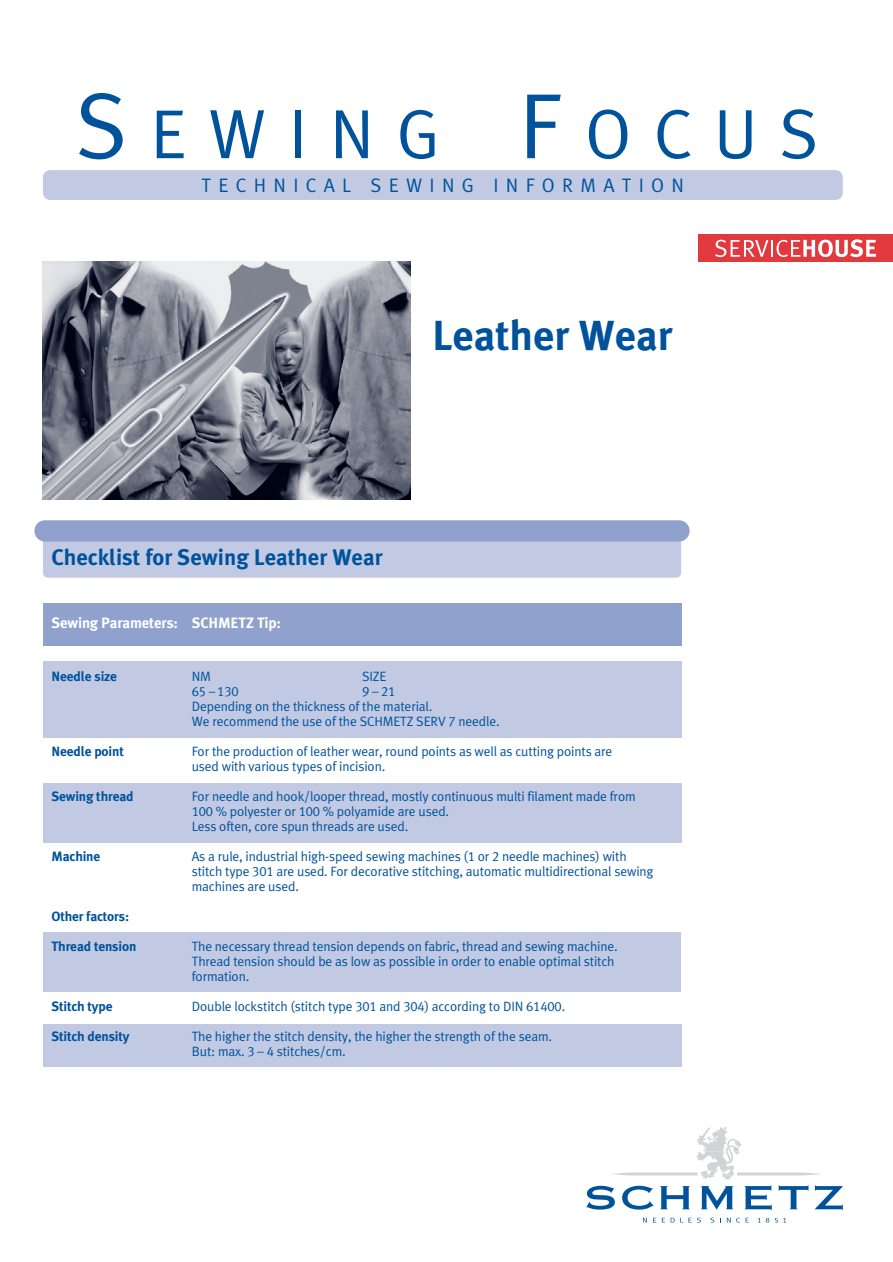
<style>
.page{position:relative;width:893px;height:1262px;background:#fff}
.page>*{position:absolute;margin:0;border:0;box-sizing:border-box;transform-origin:0 0}
.t1{font:69.75px "Meta Caps";letter-spacing:.33em;color:#00529b}
.t2{font:700 42px "Schmetz";color:#00529b}
.t3{font:700 22.5px "Schmetz";color:#00529b}
.t4{font:19.5px "Schmetz Normal";letter-spacing:.375em;color:#00529b}
.t5{font:700 15px "Schmetz";letter-spacing:-.01em;color:#fff}
.t6{font:13.5px/15px "Schmetz Normal";letter-spacing:-.01em;color:#00529b}
.t7{font:700 13.5px "Schmetz";letter-spacing:-.01em;color:#00529b}
.s1{font-size:93px}
</style>
<div class="page">
<div style="left:698px;top:234px;width:194px;height:27px;background:#e1393e"></div>
<svg style="left:715px;top:239px;width:161px;height:18px"></svg>
<div style="left:43px;top:170px;width:799px;height:30px;background:#c1c9e3;border-radius:7px"></div>
<svg style="left:643px;top:1217px;width:4px;height:5px"></svg>
<svg style="left:653px;top:1217px;width:21px;height:5px"></svg>
<svg style="left:680px;top:1217px;width:11px;height:5px"></svg>
<svg style="left:697px;top:1217px;width:4px;height:5px"></svg>
<svg style="left:710px;top:1217px;width:4px;height:5px"></svg>
<svg style="left:720px;top:1217px;width:10px;height:5px"></svg>
<svg style="left:736px;top:1217px;width:12px;height:5px"></svg>
<svg style="left:757px;top:1217px;width:29px;height:5px"></svg>
<svg style="left:586px;top:1127px;width:256px;height:83px"></svg>
<img style="left:43px;top:262px;width:368px;height:238px">
<div style="left:43px;top:531px;width:638px;height:46px;background:#c1c9e3;border-radius:5px"></div>
<div style="left:34px;top:520px;width:655px;height:21px;background:#90a1cd;border-radius:11px"></div>
<div style="left:43px;top:603px;width:638px;height:42px;background:#90a1cd"></div>
<div style="left:43px;top:660px;width:638px;height:77px;background:#c1c9e3"></div>
<div style="left:43px;top:932px;width:637px;height:59px;background:#c1c9e3"></div>
<div style="left:43px;top:1024px;width:638px;height:43px;background:#c1c9e3"></div>
<div style="left:43px;top:783px;width:638px;height:59px;background:#c1c9e3"></div>
<h1 class="t1" style="left:76px;top:93px;width:744px"><span class="s1">S</span>EWING <span class="s1">F</span>OCUS</h1>
<h3 class="t4" style="left:201px;top:178px;width:484px">TECHNICAL SEWING INFORMATION</h3>
<h2 class="t2" style="left:432px;top:319px;width:242px">Leather Wear</h2>
<h3 class="t3" style="left:51px;top:548px;width:332px">Checklist for Sewing Leather Wear</h3>
<p class="t5" style="left:51px;top:617px;width:231px">Sewing Parameters: SCHMETZ Tip:</p>
<p class="t7" style="left:51px;top:671px;width:67px">Needle size</p>
<p class="t6" style="left:192px;top:669px;width:21px">NM</p>
<p class="t6" style="left:362px;top:669px;width:26px">SIZE</p>
<p class="t6" style="left:192px;top:684px;width:48px">65 – 130</p>
<p class="t6" style="left:192px;top:684px;width:309px;text-indent:170px">9 – 21<br>Depending on the thickness of the material.<br>We recommend the use of the SCHMETZ SERV 7 needle.</p>
<p class="t7" style="left:51px;top:746px;width:74px">Needle point</p>
<p class="t6" style="left:192px;top:744px;width:422px">For the production of leather wear, round points as well as cutting points are used with various types of incision.</p>
<p class="t7" style="left:51px;top:791px;width:84px">Sewing thread</p>
<p class="t6" style="left:192px;top:789px;width:445px">For needle and hook/looper thread, mostly continuous multi filament made from<br>100 % polyester or 100 % polyamide are used.<br>Less often, core spun threads are used.</p>
<p class="t7" style="left:51px;top:851px;width:50px">Machine</p>
<p class="t6" style="left:192px;top:849px;width:463px">As a rule, industrial high-speed sewing machines (1 or 2 needle machines) with stitch type 301 are used. For decorative stitching, automatic multidirectional sewing machines are used.</p>
<p class="t7" style="left:51px;top:911px;width:79px">Other factors:</p>
<p class="t7" style="left:51px;top:941px;width:86px">Thread tension</p>
<p class="t6" style="left:192px;top:939px;width:427px">The necessary thread tension depends on fabric, thread and sewing machine.<br>Thread tension should be as low as possible in order to enable optimal stitch formation.</p>
<p class="t7" style="left:51px;top:1001px;width:63px">Stitch type</p>
<p class="t6" style="left:192px;top:999px;width:375px">Double lockstitch (stitch type 301 and 304) according to DIN 61400.</p>
<p class="t7" style="left:51px;top:1031px;width:80px">Stitch density</p>
<p class="t6" style="left:192px;top:1029px;width:362px">The higher the stitch density, the higher the strength of the seam.<br>But: max. 3 – 4 stitches/cm.</p>
</div>
